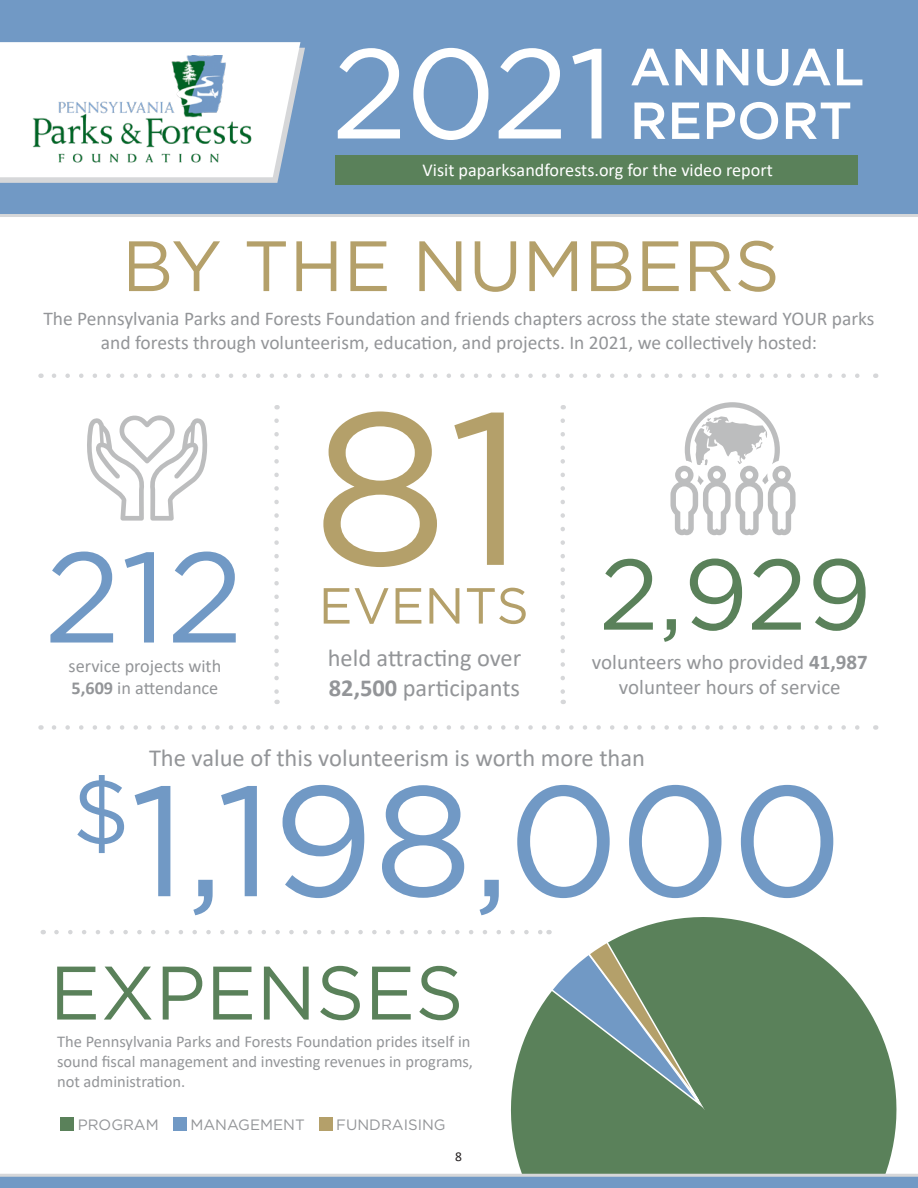
<style>
.page{position:relative;width:918px;height:1188px;background:#fff}
.page>*{position:absolute;margin:0;border:0;box-sizing:border-box;transform-origin:0 0}
.t1{font:216px "Gotham";color:#b4a06a}
.t2{font:156.45px "Gotham";color:#7199c5}
.t3{font:128.1px "Gotham";color:#7199c5}
.t4{font:127.2px "Gotham";color:#fff}
.t5{font:99.9px "Gotham";color:#5a815a}
.t6{font:75.6px "Gotham";color:#5a815a}
.t7{font:71.1px "Gotham";color:#b4a06a}
.t8{font:500 52.05px/53.6px "Gotham";color:#fff}
.t9{font:50.55px "Gotham";color:#b4a06a}
.t10{font:24.6px "Calibri";color:#939598}
.t11{font:24.45px "Calibri";color:#939598}
.t12{font:21px/25.2px "Calibri";color:#939598;text-align:center}
.t13{font:19.5px "Calibri";color:#939598}
.t14{font:18.3px/21.9px "Calibri";color:#939598}
.t15{font:18.15px "Calibri";color:#fff}
.t16{font:16.5px/19.8px "Calibri";color:#939598}
.t17{font:15px "Gotham";color:#939598}
.t18{font:13.5px "Calibri";color:#231f20}
.s1{font-weight:700}
</style>
<div class="page">
<div style="left:0;top:0;width:918px;height:215px;background:#7199c5"></div>
<svg style="left:477px;top:917px;width:441px;height:257px"></svg>
<div style="left:173px;top:1117px;width:14px;height:14px;background:#7199c5"></div>
<div style="left:60px;top:1117px;width:14px;height:14px;background:#5a815a"></div>
<div style="left:319px;top:1117px;width:14px;height:14px;background:#b4a06a"></div>
<svg style="left:56px;top:930px;width:656px;height:191px"></svg>
<svg style="left:54px;top:725px;width:806px;height:5px"></svg>
<svg style="left:54px;top:374px;width:806px;height:4px"></svg>
<svg style="left:561px;top:421px;width:4px;height:283px"></svg>
<svg style="left:274px;top:421px;width:5px;height:283px"></svg>
<svg style="left:87px;top:415px;width:121px;height:106px"></svg>
<svg style="left:670px;top:402px;width:126px;height:133px"></svg>
<svg style="left:0;top:42px;width:305px;height:141px;background:#e8edf2"></svg>
<img style="left:25px;top:55px;width:239px;height:110px">
<div style="left:0;top:1175px;width:918px;height:13px;background:#7199c5"></div>
<hr style="left:0;top:214px;width:918px;height:3px;background:#d6d7d9">
<hr style="left:0;top:1174px;width:918px;height:3px;background:#d6d7d9">
<div style="left:336px;top:156px;width:522px;height:29px;background:#5a815a"></div>
<p class="t4" style="left:332px;top:12px;width:284px">2021</p>
<p class="t8" style="left:630px;top:39px;width:236px">ANNUAL<br>REPORT</p>
<p class="t15" style="left:423px;top:158px;width:352px">Visit paparksandforests.org for the video report</p>
<p class="t7" style="left:122px;top:220px;width:659px">BY THE NUMBERS</p>
<p class="t13" style="left:43px;top:305px;width:833px">The Pennsylvania Parks and Forests Foundation and friends chapters across the state steward YOUR parks</p>
<p class="t13" style="left:101px;top:329px;width:718px">and forests through volunteerism, education, and projects. In 2021, we collectively hosted:</p>
<p class="t3" style="left:44px;top:515px;width:201px">212</p>
<p class="t14" style="left:69px;top:655px;width:154px">service projects with<br><span class="s1">5,609</span> in attendance</p>
<p class="t1" style="left:312px;top:350px;width:215px">81</p>
<p class="t9" style="left:319px;top:573px;width:212px">EVENTS</p>
<p class="t11" style="left:328px;top:641px;width:195px">held attracting over</p>
<p class="t11" style="left:329px;top:670px;width:193px"><span class="s1">82,500</span> participants</p>
<p class="t5" style="left:599px;top:530px;width:274px">2,929</p>
<p class="t12" style="left:592px;top:649px;width:277px">volunteers who provided <span class="s1">41,987 </span>volunteer hours of service</p>
<p class="t10" style="left:149px;top:741px;width:498px">The value of this volunteerism is worth more than</p>
<p class="t2" style="left:72px;top:741px;width:772px"><sup>$</sup>1,198,000</p>
<p class="t6" style="left:50px;top:944px;width:415px">EXPENSES</p>
<p class="t16" style="left:57px;top:1031px;width:418px">The Pennsylvania Parks and Forests Foundation prides itself in sound fiscal management and investing revenues in programs, not administration.</p>
<p class="t17" style="left:78px;top:1115px;width:83px">PROGRAM</p>
<p class="t17" style="left:190px;top:1115px;width:116px">MANAGEMENT</p>
<p class="t17" style="left:336px;top:1115px;width:111px">FUNDRAISING</p>
<p class="t18" style="left:455px;top:1148px;width:8px">8</p>
</div>
